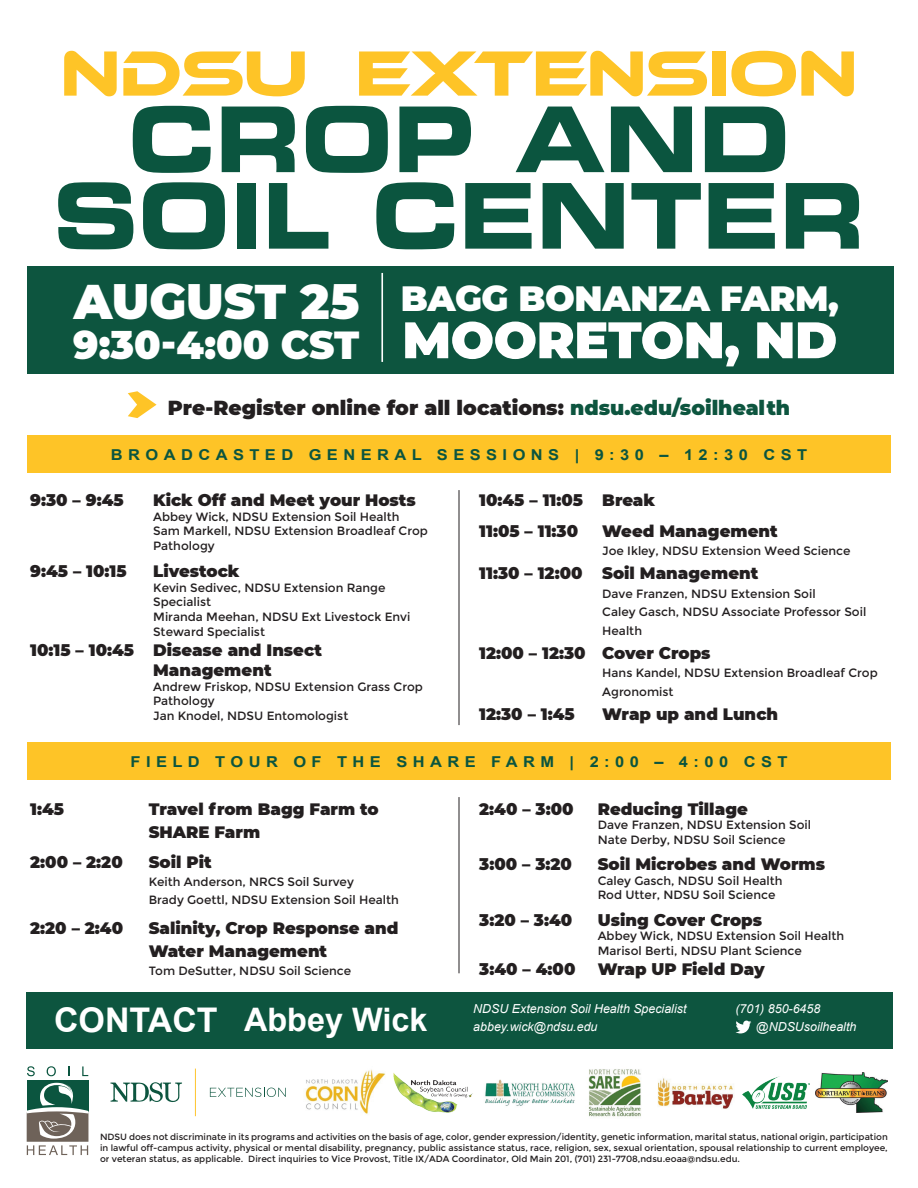
<style>
.page{position:relative;width:918px;height:1188px;background:#fff}
.page>*{position:absolute;margin:0;border:0;box-sizing:border-box;transform-origin:0 0}
.t1{font:90.75px/76.5px "Eurostile LT Pro Bold Ex 2";color:#0b553f;text-align:center;scale:.91 1}
.t2{font:66px "Ethnocentric Rg";letter-spacing:-.02em;color:#fec427}
.t3{font:900 51.3px "Montserrat";letter-spacing:-.01em;color:#fff}
.t4{font:900 48.6px "Montserrat";color:#fff}
.t5{font:900 39px "Montserrat";letter-spacing:-.005em;color:#fff}
.t6{font:900 35.1px "Montserrat";letter-spacing:-.01em;color:#fff}
.t7{font:700 34.05px "Arial";color:#fff}
.t8{font:700 32.4px "Arial";color:#fff}
.t9{font:900 20.25px "Montserrat";color:#231f20}
.t10{font:900 16.5px/23.2px "Montserrat";color:#231f20}
.t11{font:700 15px "Arial";letter-spacing:.33em;color:#0b553f;scale:1.1 1}
.t12{font:italic 12.45px/17.7px "Arial";color:#fff}
.t13{font:12px/14.7px "Montserrat";color:#231f20}
.t14{font:9px/10.8px "Montserrat";color:#231f20;text-align:justify}
.s1{color:#0d553f}
</style>
<div class="page">
<div style="left:26px;top:992px;width:866px;height:57px;background:#0d553f"></div>
<svg style="left:735px;top:1021px;width:16px;height:12px"></svg>
<div style="left:27px;top:436px;width:864px;height:37px;background:#fec427"></div>
<hr style="left:459px;top:490px;width:1px;height:235px;background:#231f20">
<div style="left:27px;top:742px;width:864px;height:38px;background:#fec427"></div>
<hr style="left:459px;top:797px;width:1px;height:176px;background:#231f20">
<svg style="left:110px;top:1082px;width:72px;height:20px"></svg>
<hr style="left:195px;top:1069px;width:1px;height:47px;background:#fec52e">
<svg style="left:210px;top:1088px;width:76px;height:9px"></svg>
<div style="left:27px;top:1080px;width:61px;height:31px;background:#0b553f"></div>
<svg style="left:27px;top:1066px;width:8px;height:10px"></svg>
<svg style="left:47px;top:1066px;width:9px;height:10px"></svg>
<svg style="left:68px;top:1066px;width:2px;height:10px"></svg>
<svg style="left:82px;top:1066px;width:6px;height:10px"></svg>
<svg style="left:27px;top:1083px;width:61px;height:72px"></svg>
<img style="left:743px;top:1076px;width:67px;height:32px">
<img style="left:657px;top:1078px;width:77px;height:31px">
<img style="left:393px;top:1072px;width:80px;height:40px">
<img style="left:305px;top:1069px;width:81px;height:45px">
<img style="left:485px;top:1079px;width:90px;height:27px">
<img style="left:816px;top:1073px;width:72px;height:39px">
<img style="left:588px;top:1069px;width:53px;height:48px">
<div style="left:27px;top:266px;width:866px;height:108px;background:#0d553f"></div>
<hr style="left:381px;top:273px;width:2px;height:89px;background:#fff">
<svg style="left:128px;top:391px;width:29px;height:27px"></svg>
<h2 class="t2" style="left:60px;top:33px;width:799px">NDSU EXTENSION</h2>
<h1 class="t1" style="left:53px;top:100px;width:894px">CROP AND<br>SOIL CENTER</h1>
<h3 class="t4" style="left:74px;top:265px;width:287px">AUGUST 25</h3>
<h3 class="t5" style="left:73px;top:316px;width:288px">9:30-4:00 CST</h3>
<h3 class="t6" style="left:401px;top:272px;width:440px">BAGG BONANZA FARM,</h3>
<h3 class="t3" style="left:402px;top:302px;width:437px">MOORETON, ND</h3>
<h3 class="t9" style="left:168px;top:392px;width:624px">Pre-Register online for all locations: <span class="s1">ndsu.edu/soilhealth</span></h3>
<p class="t11" style="left:111px;top:444px;width:635px">BROADCASTED GENERAL SESSIONS | 9:30 – 12:30 CST</p>
<h3 class="t10" style="left:30px;top:488px;width:95px">9:30 – 9:45</h3>
<h3 class="t10" style="left:153px;top:488px;width:264px">Kick Off and Meet your Hosts</h3>
<p class="t13" style="left:153px;top:509px;width:276px">Abbey Wick, NDSU Extension Soil Health<br>Sam Markell, NDSU Extension Broadleaf Crop<br>Pathology</p>
<h3 class="t10" style="left:30px;top:558px;width:98px">9:45 – 10:15</h3>
<h3 class="t10" style="left:153px;top:558px;width:88px">Livestock</h3>
<p class="t13" style="left:153px;top:580px;width:259px">Kevin Sedivec, NDSU Extension Range<br>Specialist<br>Miranda Meehan, NDSU Ext Livestock Envi<br>Steward Specialist</p>
<h3 class="t10" style="left:153px;top:639px;width:170px;line-height:20.1px;text-indent:-123px">10:15 – 10:45 Disease and Insect<br>Management</h3>
<p class="t13" style="left:153px;top:679px;width:271px">Andrew Friskop, NDSU Extension Grass Crop<br>Pathology<br>Jan Knodel, NDSU Entomologist</p>
<h3 class="t10" style="left:479px;top:484px;width:178px;line-height:30.8px">10:45 – 11:05 Break<br>11:05 – 11:30</h3>
<h3 class="t10" style="left:602px;top:518px;width:177px">Weed Management</h3>
<p class="t13" style="left:602px;top:544px;width:250px">Joe Ikley, NDSU Extension Weed Science</p>
<h3 class="t10" style="left:479px;top:561px;width:281px">11:30 – 12:00 Soil Management</h3>
<p class="t13" style="left:602px;top:584px;width:266px;line-height:18.6px">Dave Franzen, NDSU Extension Soil<br>Caley Gasch, NDSU Associate Professor Soil<br>Health</p>
<h3 class="t10" style="left:479px;top:640px;width:233px">12:00 – 12:30 Cover Crops</h3>
<p class="t13" style="left:602px;top:664px;width:277px;line-height:18.6px">Hans Kandel, NDSU Extension Broadleaf Crop<br>Agronomist</p>
<h3 class="t10" style="left:479px;top:701px;width:97px">12:30 – 1:45</h3>
<h3 class="t10" style="left:602px;top:701px;width:177px">Wrap up and Lunch</h3>
<p class="t11" style="left:131px;top:751px;width:599px">FIELD TOUR OF THE SHARE FARM | 2:00 – 4:00 CST</p>
<h3 class="t10" style="left:30px;top:796px;width:35px">1:45</h3>
<h3 class="t10" style="left:149px;top:796px;width:232px">Travel from Bagg Farm to<br>SHARE Farm</h3>
<h3 class="t10" style="left:30px;top:849px;width:94px">2:00 – 2:20</h3>
<h3 class="t10" style="left:149px;top:849px;width:64px">Soil Pit</h3>
<p class="t13" style="left:149px;top:873px;width:252px;line-height:17.9px">Keith Anderson, NRCS Soil Survey<br>Brady Goettl, NDSU Extension Soil Health</p>
<h3 class="t10" style="left:30px;top:915px;width:94px">2:20 – 2:40</h3>
<h3 class="t10" style="left:149px;top:915px;width:251px">Salinity, Crop Response and<br>Water Management</h3>
<p class="t13" style="left:149px;top:963px;width:204px">Tom DeSutter, NDSU Soil Science</p>
<h3 class="t10" style="left:479px;top:796px;width:96px">2:40 – 3:00</h3>
<h3 class="t10" style="left:598px;top:796px;width:152px">Reducing Tillage</h3>
<p class="t13" style="left:598px;top:818px;width:215px">Dave Franzen, NDSU Extension Soil<br>Nate Derby, NDSU Soil Science</p>
<h3 class="t10" style="left:479px;top:852px;width:94px">3:00 – 3:20</h3>
<h3 class="t10" style="left:598px;top:852px;width:229px">Soil Microbes and Worms</h3>
<p class="t13" style="left:598px;top:873px;width:186px">Caley Gasch, NDSU Soil Health<br>Rod Utter, NDSU Soil Science</p>
<h3 class="t10" style="left:479px;top:907px;width:95px">3:20 – 3:40</h3>
<h3 class="t10" style="left:598px;top:907px;width:166px">Using Cover Crops</h3>
<p class="t13" style="left:598px;top:929px;width:248px">Abbey Wick, NDSU Extension Soil Health<br>Marisol Berti, NDSU Plant Science</p>
<h3 class="t10" style="left:479px;top:956px;width:98px">3:40 – 4:00</h3>
<h3 class="t10" style="left:598px;top:956px;width:169px">Wrap UP Field Day</h3>
<h3 class="t7" style="left:54px;top:997px;width:165px">CONTACT</h3>
<p class="t12" style="left:473px;top:1000px;width:215px">NDSU Extension Soil Health Specialist</p>
<h3 class="t8" style="left:244px;top:999px;width:185px">Abbey Wick</h3>
<p class="t12" style="left:473px;top:1018px;width:126px">abbey.wick@ndsu.edu</p>
<p class="t12" style="left:756px;top:1000px;width:102px;text-indent:-21px">(701) 850-6458 @NDSUsoilhealth</p>
<p class="t14" style="left:100px;top:1132px;width:789px">NDSU does not discriminate in its programs and activities on the basis of age, color, gender expression/identity, genetic information, marital status, national origin, participation in lawful off-campus activity, physical or mental disability, pregnancy, public assistance status, race, religion, sex, sexual orientation, spousal relationship to current employee, or veteran status, as applicable. Direct inquiries to Vice Provost, Title IX/ADA Coordinator, Old Main 201, (701) 231-7708,ndsu.eoaa@ndsu.edu.</p>
</div>
